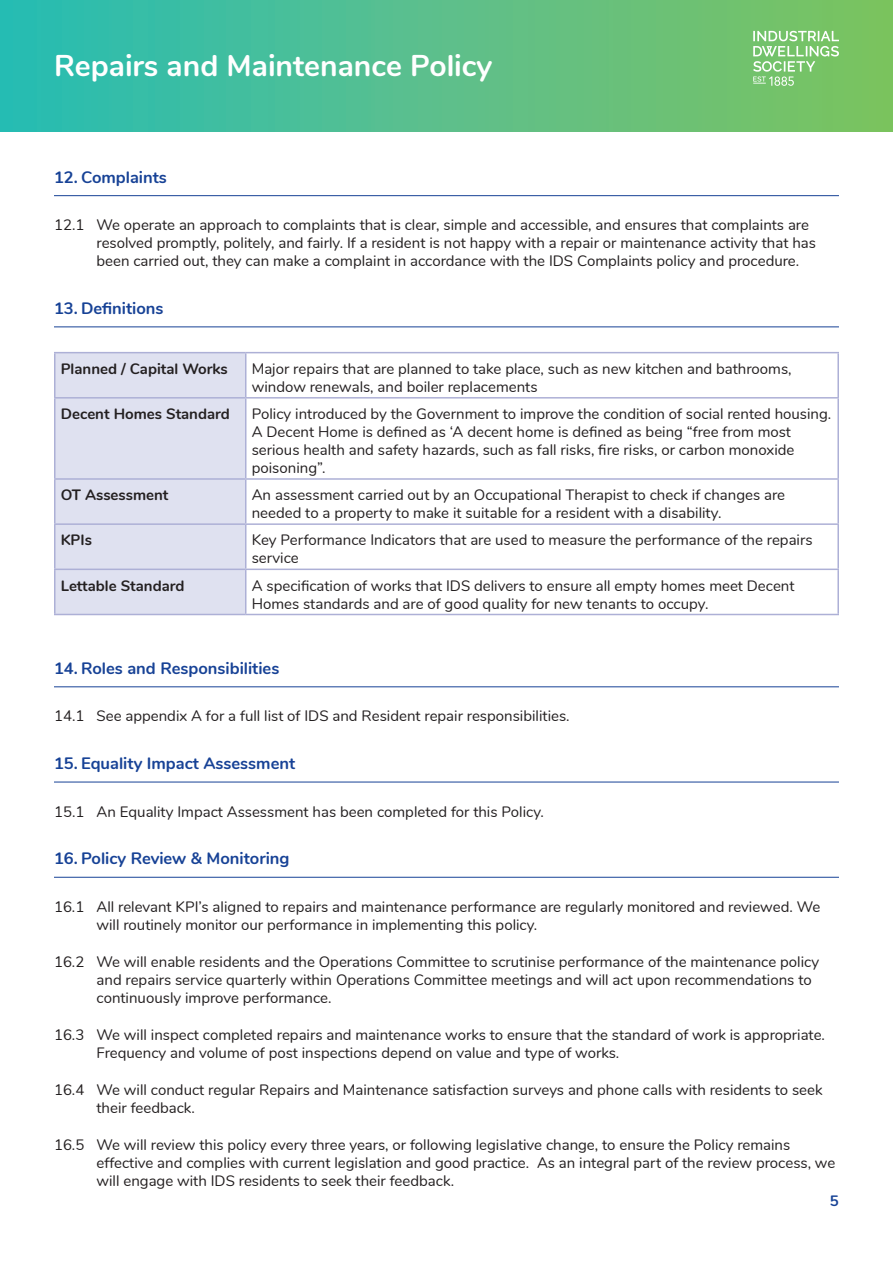
<style>
.page{position:relative;width:893px;height:1263px;background:#fff}
.page>*{position:absolute;margin:0;border:0;box-sizing:border-box;transform-origin:0 0}
.t1{font:700 30px "Nunito";color:#fff}
.t2{font:700 16.5px "Nunito";color:#174296}
.Text{font:15px/18px "Nunito";color:#231f20}
.Bold_text{font:700 15px "Nunito";color:#231f20}
.t3{font:700 15px "Nunito";color:#174296}
</style>
<div class="page">
<div style="left:0;top:0;width:893px;height:132px;background:linear-gradient(to right,#2bbcb5,#82c35f)"></div>
<svg style="left:753px;top:31px;width:86px;height:55px;background:#93cf89"></svg>
<div style="left:56px;top:353px;width:189px;height:261px;background:#dfe1f0"></div>
<svg style="left:246px;top:353px;width:591px;height:261px"></svg>
<hr style="left:54px;top:352px;width:192px;height:1px;background:#adb0d6">
<hr style="left:54px;top:353px;width:2px;height:44px;background:#adb0d6">
<hr style="left:54px;top:397px;width:192px;height:2px;background:#adb0d6">
<hr style="left:54px;top:399px;width:2px;height:79px;background:#adb0d6">
<hr style="left:245px;top:399px;width:1px;height:79px;background:#adb0d6">
<hr style="left:837px;top:399px;width:2px;height:79px;background:#adb0d6">
<hr style="left:54px;top:478px;width:192px;height:2px;background:#adb0d6">
<hr style="left:54px;top:480px;width:2px;height:43px;background:#adb0d6">
<hr style="left:246px;top:478px;width:593px;height:2px;background:#adb0d6">
<hr style="left:245px;top:480px;width:1px;height:43px;background:#adb0d6">
<hr style="left:837px;top:480px;width:2px;height:43px;background:#adb0d6">
<hr style="left:54px;top:523px;width:192px;height:2px;background:#adb0d6">
<hr style="left:54px;top:525px;width:2px;height:44px;background:#adb0d6">
<hr style="left:246px;top:523px;width:593px;height:2px;background:#adb0d6">
<hr style="left:245px;top:525px;width:1px;height:44px;background:#adb0d6">
<hr style="left:837px;top:525px;width:2px;height:44px;background:#adb0d6">
<hr style="left:54px;top:569px;width:192px;height:1px;background:#adb0d6">
<hr style="left:54px;top:570px;width:2px;height:44px;background:#adb0d6">
<hr style="left:246px;top:569px;width:593px;height:1px;background:#adb0d6">
<hr style="left:245px;top:570px;width:1px;height:44px;background:#adb0d6">
<hr style="left:837px;top:570px;width:2px;height:44px;background:#adb0d6">
<hr style="left:54px;top:614px;width:192px;height:1px;background:#adb0d6">
<hr style="left:246px;top:614px;width:593px;height:1px;background:#adb0d6">
<hr style="left:246px;top:352px;width:593px;height:1px;background:#adb0d6">
<hr style="left:245px;top:353px;width:1px;height:44px;background:#adb0d6">
<hr style="left:837px;top:353px;width:2px;height:44px;background:#adb0d6">
<hr style="left:246px;top:397px;width:593px;height:2px;background:#adb0d6">
<hr style="left:54px;top:195px;width:785px;height:1px;background:#174296">
<hr style="left:54px;top:326px;width:785px;height:1px;background:#174296">
<hr style="left:54px;top:686px;width:785px;height:1px;background:#174296">
<hr style="left:54px;top:782px;width:785px;height:1px;background:#174296">
<hr style="left:54px;top:877px;width:785px;height:1px;background:#174296">
<h1 class="t1" style="left:54px;top:43px;width:440px">Repairs and Maintenance Policy</h1>
<p class="t2" style="left:54px;top:165px;width:114px">12. Complaints</p>
<p class="Text" style="left:97px;top:215px;width:721px;text-indent:-43px">12.1 We operate an approach to complaints that is clear, simple and accessible, and ensures that complaints are resolved promptly, politely, and fairly. If a resident is not happy with a repair or maintenance activity that has been carried out, they can make a complaint in accordance with the IDS Complaints policy and procedure.</p>
<p class="t2" style="left:54px;top:296px;width:111px">13. Definitions</p>
<p class="Bold_text" style="left:61px;top:357px;width:168px">Planned / Capital Works</p>
<p class="Text" style="left:252px;top:359px;width:541px">Major repairs that are planned to take place, such as new kitchen and bathrooms, window renewals, and boiler replacements</p>
<p class="Bold_text" style="left:61px;top:403px;width:171px">Decent Homes Standard</p>
<p class="Text" style="left:252px;top:404px;width:581px">Policy introduced by the Government to improve the condition of social rented housing.<br>A Decent Home is defined as ‘A decent home is defined as being “free from most serious health and safety hazards, such as fall risks, fire risks, or carbon monoxide poisoning”.</p>
<p class="Bold_text" style="left:61px;top:484px;width:109px">OT Assessment</p>
<p class="Text" style="left:252px;top:485px;width:535px">An assessment carried out by an Occupational Therapist to check if changes are needed to a property to make it suitable for a resident with a disability.</p>
<p class="Bold_text" style="left:61px;top:529px;width:33px">KPIs</p>
<p class="Text" style="left:252px;top:530px;width:562px">Key Performance Indicators that are used to measure the performance of the repairs service</p>
<p class="Bold_text" style="left:61px;top:574px;width:125px">Lettable Standard</p>
<p class="Text" style="left:252px;top:575px;width:544px">A specification of works that IDS delivers to ensure all empty homes meet Decent<br>Homes standards and are of good quality for new tenants to occupy.</p>
<p class="t2" style="left:54px;top:656px;width:227px">14. Roles and Responsibilities</p>
<p class="Text" style="left:54px;top:706px;width:517px">14.1 See appendix A for a full list of IDS and Resident repair responsibilities.</p>
<p class="t2" style="left:54px;top:751px;width:243px">15. Equality Impact Assessment</p>
<p class="Text" style="left:54px;top:802px;width:491px">15.1 An Equality Impact Assessment has been completed for this Policy.</p>
<p class="t2" style="left:54px;top:846px;width:237px">16. Policy Review &amp; Monitoring</p>
<p class="Text" style="left:97px;top:897px;width:725px;text-indent:-43px">16.1 All relevant KPI’s aligned to repairs and maintenance performance are regularly monitored and reviewed. We will routinely monitor our performance in implementing this policy.</p>
<p class="Text" style="left:97px;top:952px;width:724px;text-indent:-43px">16.2 We will enable residents and the Operations Committee to scrutinise performance of the maintenance policy and repairs service quarterly within Operations Committee meetings and will act upon recommendations to continuously improve performance.</p>
<p class="Text" style="left:97px;top:1025px;width:730px;text-indent:-43px">16.3 We will inspect completed repairs and maintenance works to ensure that the standard of work is appropriate.<br>Frequency and volume of post inspections depend on value and type of works.</p>
<p class="Text" style="left:97px;top:1080px;width:728px;text-indent:-43px">16.4 We will conduct regular Repairs and Maintenance satisfaction surveys and phone calls with residents to seek their feedback.</p>
<p class="Text" style="left:97px;top:1135px;width:740px;text-indent:-43px">16.5 We will review this policy every three years, or following legislative change, to ensure the Policy remains effective and complies with current legislation and good practice. As an integral part of the review process, we will engage with IDS residents to seek their feedback.</p>
<p class="t3" style="left:830px;top:1189px;width:10px">5</p>
</div>
